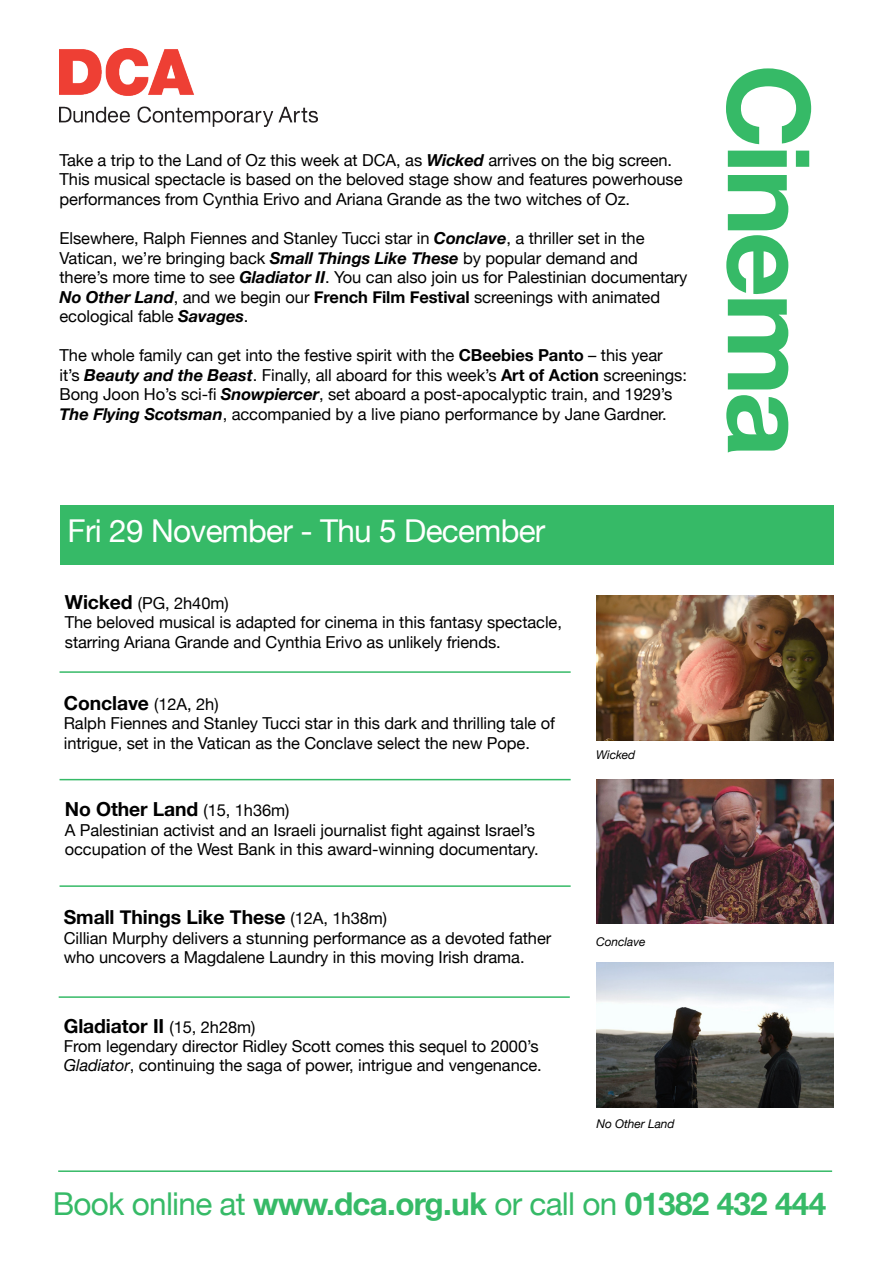
<style>
.page{position:relative;width:893px;height:1263px;background:#fff}
.page>*{position:absolute;margin:0;border:0;box-sizing:border-box;transform-origin:0 0}
.t1{font:700 114px "Helvetica Neue";letter-spacing:-.04em;color:#36ba67}
.t2{font:700 31.5px "Helvetica Neue";letter-spacing:-.025em;color:#36ba67}
.t3{font:31.5px "Helvetica Neue";letter-spacing:-.02em;color:#fff}
.t4{font:700 19.35px "Helvetica Neue";letter-spacing:-.005em;color:#000}
.Paragraph_Style_1{font:16.5px/19.5px "Helvetica Neue";letter-spacing:-.005em;color:#000}
.t5{font:italic 12px "Helvetica Neue";letter-spacing:-.005em;color:#000}
.s1{font-weight:700;font-style:italic}
.s2{font-weight:700}
.s3{font-weight:700;font-size:19.35px}
.s4{font-weight:400;font-size:16.5px}
.s5{font-style:italic}
.s6{font-weight:400}
</style>
<div class="page">
<div style="left:60px;top:505px;width:773px;height:59px;background:#36ba67"></div>
<img style="left:60px;top:48px;width:257px;height:79px">
<img style="left:596px;top:595px;width:237px;height:145px">
<img style="left:596px;top:779px;width:237px;height:144px">
<img style="left:596px;top:963px;width:237px;height:144px">
<hr style="left:60px;top:671px;width:511px;height:2px;background:#36ba67">
<hr style="left:60px;top:779px;width:511px;height:1px;background:#36ba67">
<hr style="left:60px;top:885px;width:511px;height:2px;background:#36ba67">
<hr style="left:59px;top:996px;width:511px;height:2px;background:#36ba67">
<hr style="left:58px;top:1170px;width:774px;height:2px;background:#36ba67">
<p class="Paragraph_Style_1" style="left:60px;top:151px;width:624px">Take a trip to the Land of Oz this week at DCA, as <span class="s1">Wicked</span> arrives on the big screen.<br>This musical spectacle is based on the beloved stage show and features powerhouse performances from Cynthia Erivo and Ariana Grande as the two witches of Oz.</p>
<p class="Paragraph_Style_1" style="left:60px;top:229px;width:629px">Elsewhere, Ralph Fiennes and Stanley Tucci star in <span class="s1">Conclave</span>, a thriller set in the Vatican, we’re bringing back <span class="s1">Small Things Like These</span> by popular demand and there’s more time to see <span class="s1">Gladiator II</span>. You can also join us for Palestinian documentary <span class="s1">No Other Land</span>, and we begin our <span class="s2">French Film Festival</span> screenings with animated ecological fable <span class="s1">Savages</span>.</p>
<p class="Paragraph_Style_1" style="left:60px;top:346px;width:629px">The whole family can get into the festive spirit with the <span class="s2">CBeebies Panto</span> – this year<br>it’s <span class="s1">Beauty and the Beast</span>. Finally, all aboard for this week’s <span class="s2">Art of Action</span> screenings:<br>Bong Joon Ho’s sci-fi <span class="s1">Snowpiercer</span>, set aboard a post-apocalyptic train, and 1929’s <span class="s1">The Flying Scotsman</span>, accompanied by a live piano performance by Jane Gardner.</p>
<p class="t3" style="left:68px;top:508px;width:479px">Fri 29 November - Thu 5 December</p>
<p class="Paragraph_Style_1" style="left:65px;top:594px;width:165px"><span class="s3">Wicked</span> (PG, 2h40m)</p>
<p class="Paragraph_Style_1" style="left:65px;top:614px;width:499px">The beloved musical is adapted for cinema in this fantasy spectacle, starring Ariana Grande and Cynthia Erivo as unlikely friends.</p>
<p class="t4" style="left:64px;top:688px;width:156px">Conclave <span class="s4">(12A, 2h)</span></p>
<p class="Paragraph_Style_1" style="left:64px;top:715px;width:493px">Ralph Fiennes and Stanley Tucci star in this dark and thrilling tale of intrigue, set in the Vatican as the Conclave select the new Pope.</p>
<p class="t4" style="left:65px;top:794px;width:226px">No Other Land <span class="s4">(15, 1h36m)</span></p>
<p class="Paragraph_Style_1" style="left:65px;top:821px;width:475px">A Palestinian activist and an Israeli journalist fight against Israel’s occupation of the West Bank in this award-winning documentary.</p>
<p class="t4" style="left:64px;top:902px;width:325px">Small Things Like These <span class="s4">(12A, 1h38m)</span></p>
<p class="Paragraph_Style_1" style="left:64px;top:929px;width:489px">Cillian Murphy delivers a stunning performance as a devoted father who uncovers a Magdalene Laundry in this moving Irish drama.</p>
<p class="t4" style="left:64px;top:1011px;width:193px">Gladiator II <span class="s4">(15, 2h28m)</span></p>
<p class="Paragraph_Style_1" style="left:64px;top:1037px;width:480px">From legendary director Ridley Scott comes this sequel to 2000’s<br><span class="s5">Gladiator</span>, continuing the saga of power, intrigue and vengenance.</p>
<p class="t5" style="left:596px;top:746px;width:41px">Wicked</p>
<p class="t5" style="left:596px;top:933px;width:51px">Conclave</p>
<p class="t5" style="left:596px;top:1115px;width:80px">No Other Land</p>
<p class="t1" style="left:858px;top:64px;width:394px;rotate:90deg">Cinema</p>
<p class="t2" style="left:53px;top:1179px;width:775px"><span class="s6">Book online at</span> www.dca.org.uk <span class="s6">or call on</span> 01382 432 444</p>
</div>
